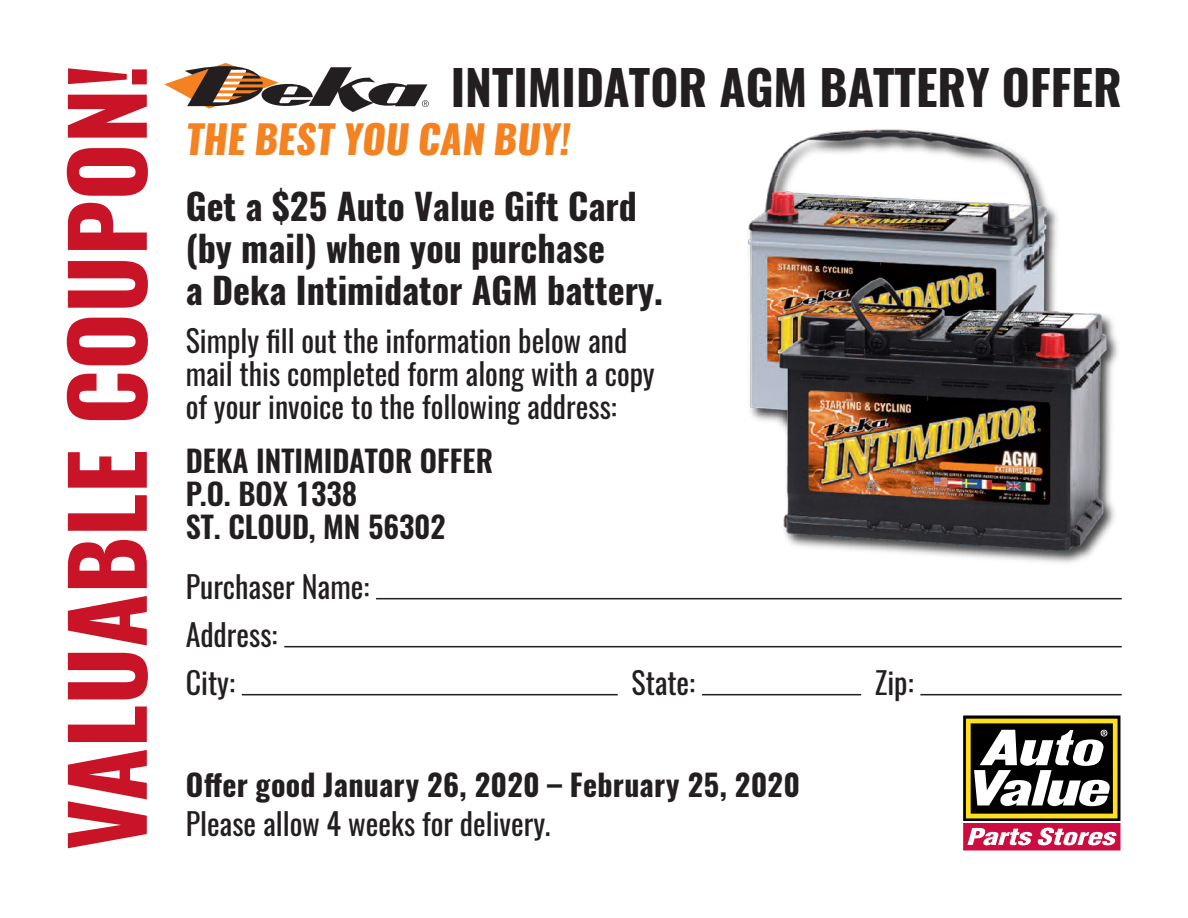
<style>
.page{position:relative;width:1188px;height:918px;background:#fff}
.page>*{position:absolute;margin:0;border:0;box-sizing:border-box;transform-origin:0 0}
.t1{font:700 97.5px "Oswald";color:#c91427}
.t2{font:700 48px "Oswald";color:#231f20}
.t3{font:italic 800 39px "Oswald";color:#f58220}
.t4{font:700 36px "Oswald";color:#231f20}
.t5{font:30px/33px "Oswald";color:#231f20}
.t6{font:600 30px "Oswald";color:#231f20}
.t7{font:700 30px "Oswald";letter-spacing:.01em;color:#231f20}
</style>
<div class="page">
<div style="left:963px;top:823px;width:157px;height:27px;background:#cd0d40"></div>
<svg style="left:963px;top:715px;width:157px;height:106px"></svg>
<svg style="left:967px;top:828px;width:150px;height:17px"></svg>
<hr style="left:376px;top:598px;width:746px;height:1px;background:#231f20">
<hr style="left:284px;top:646px;width:838px;height:1px;background:#231f20">
<hr style="left:242px;top:694px;width:376px;height:1px;background:#231f20">
<hr style="left:702px;top:694px;width:159px;height:1px;background:#231f20">
<hr style="left:920px;top:694px;width:202px;height:1px;background:#231f20">
<svg style="left:164px;top:63px;width:265px;height:49px"></svg>
<img style="left:711px;top:129px;width:411px;height:471px">
<p class="t1" style="left:39px;top:850px;width:788px;rotate:-90deg">VALUABLE COUPON!</p>
<p class="t2" style="left:451px;top:54px;width:673px">INTIMIDATOR AGM BATTERY OFFER</p>
<p class="t3" style="left:186px;top:111px;width:386px">THE BEST YOU CAN BUY!</p>
<p class="t4" style="left:186px;top:181px;width:453px">Get a $25 Auto Value Gift Card</p>
<p class="t4" style="left:186px;top:223px;width:421px">(by mail) when you purchase</p>
<p class="t4" style="left:186px;top:265px;width:479px">a Deka Intimidator AGM battery.</p>
<p class="t5" style="left:186px;top:324px;width:470px">Simply fill out the information below and mail this completed form along with a copy of your invoice to the following address:</p>
<p class="t6" style="left:186px;top:439px;width:309px">DEKA INTIMIDATOR OFFER</p>
<p class="t6" style="left:186px;top:472px;width:173px">P.O. BOX 1338</p>
<p class="t6" style="left:186px;top:505px;width:261px">ST. CLOUD, MN 56302</p>
<p class="t5" style="left:186px;top:570px;width:185px">Purchaser Name:</p>
<p class="t5" style="left:186px;top:618px;width:93px">Address:</p>
<p class="t5" style="left:186px;top:666px;width:51px">City:</p>
<p class="t5" style="left:632px;top:666px;width:65px">State:</p>
<p class="t5" style="left:875px;top:666px;width:40px">Zip:</p>
<p class="t7" style="left:186px;top:763px;width:615px">Offer good January 26, 2020 – February 25, 2020</p>
<p class="t5" style="left:186px;top:807px;width:366px">Please allow 4 weeks for delivery.</p>
</div>
